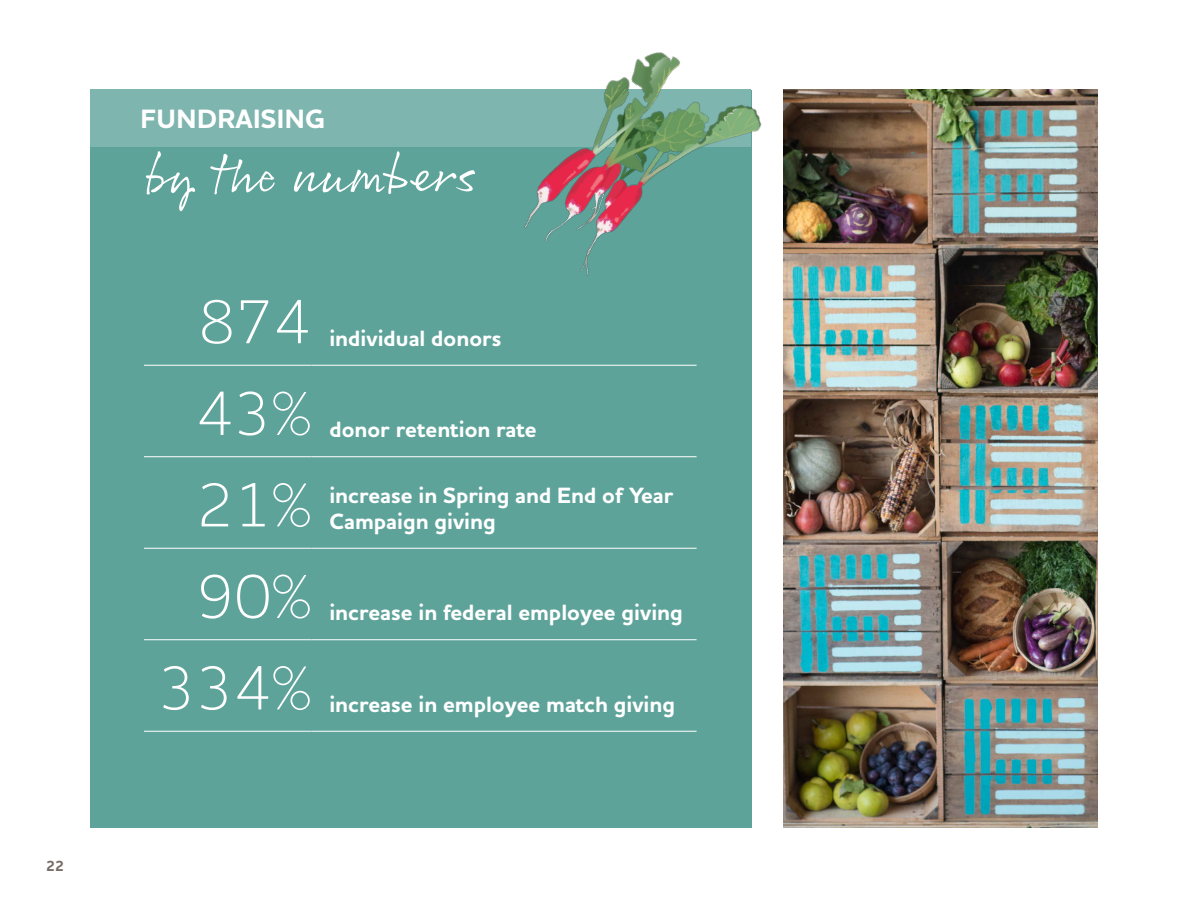
<style>
.page{position:relative;width:1188px;height:918px;background:#fff}
.page>*{position:absolute;margin:0;border:0;box-sizing:border-box;transform-origin:0 0}
._02_TABLE_BY_THE_NUM{font:300 63px "Houschka Pro";color:#fff}
._02_TABLE_BY_THE_NUM-2{font:52.5px "Rollerscript Smooth";color:#fff}
._02_TABLE_BY_THE_NUM-3{font:700 27px "Houschka Pro";letter-spacing:.015em;color:#fff}
._02_TABLE_BY_THE_NUM-4{font:700 22.5px/25.5px "Houschka Pro";color:#fff}
.t1{font:700 15px "Houschka Pro";color:#786d66}
</style>
<div class="page">
<div style="left:90px;top:90px;width:662px;height:738px;background:#5ea39a"></div>
<img style="left:783px;top:90px;width:315px;height:738px">
<svg style="left:144px;top:364px;width:553px;height:367px"></svg>
<hr style="left:144px;top:365px;width:167px;height:1px;background:#fff">
<hr style="left:311px;top:365px;width:386px;height:1px;background:#fff">
<hr style="left:144px;top:456px;width:167px;height:1px;background:#fff">
<hr style="left:311px;top:456px;width:386px;height:1px;background:#fff">
<hr style="left:144px;top:548px;width:167px;height:1px;background:#fff">
<hr style="left:311px;top:548px;width:386px;height:1px;background:#fff">
<hr style="left:144px;top:639px;width:167px;height:1px;background:#fff">
<hr style="left:311px;top:639px;width:386px;height:1px;background:#fff">
<hr style="left:144px;top:731px;width:167px;height:1px;background:#fff">
<hr style="left:311px;top:731px;width:386px;height:1px;background:#fff">
<div style="left:90px;top:90px;width:661px;height:57px;background:#7eb5ae"></div>
<img style="left:489px;top:52px;width:306px;height:254px">
<p class="t1" style="left:46px;top:856px;width:20px">22</p>
<p class="_02_TABLE_BY_THE_NUM-3" style="left:141px;top:101px;width:186px">FUNDRAISING</p>
<p class="_02_TABLE_BY_THE_NUM-2" style="left:145px;top:142px;width:332px">by the numbers</p>
<p class="_02_TABLE_BY_THE_NUM" style="left:198px;top:282px;width:115px">874</p>
<p class="_02_TABLE_BY_THE_NUM" style="left:196px;top:373px;width:117px">43%</p>
<p class="_02_TABLE_BY_THE_NUM-4" style="left:329px;top:326px;width:174px">individual donors</p>
<p class="_02_TABLE_BY_THE_NUM-4" style="left:329px;top:417px;width:209px">donor retention rate</p>
<p class="_02_TABLE_BY_THE_NUM" style="left:196px;top:465px;width:117px">21%</p>
<p class="_02_TABLE_BY_THE_NUM-4" style="left:329px;top:483px;width:346px">increase in Spring and End of Year<br>Campaign giving</p>
<p class="_02_TABLE_BY_THE_NUM" style="left:196px;top:556px;width:117px">90%</p>
<p class="_02_TABLE_BY_THE_NUM" style="left:158px;top:648px;width:154px">334%</p>
<p class="_02_TABLE_BY_THE_NUM-4" style="left:329px;top:600px;width:355px">increase in federal employee giving</p>
<p class="_02_TABLE_BY_THE_NUM-4" style="left:329px;top:692px;width:347px">increase in employee match giving</p>
</div>
